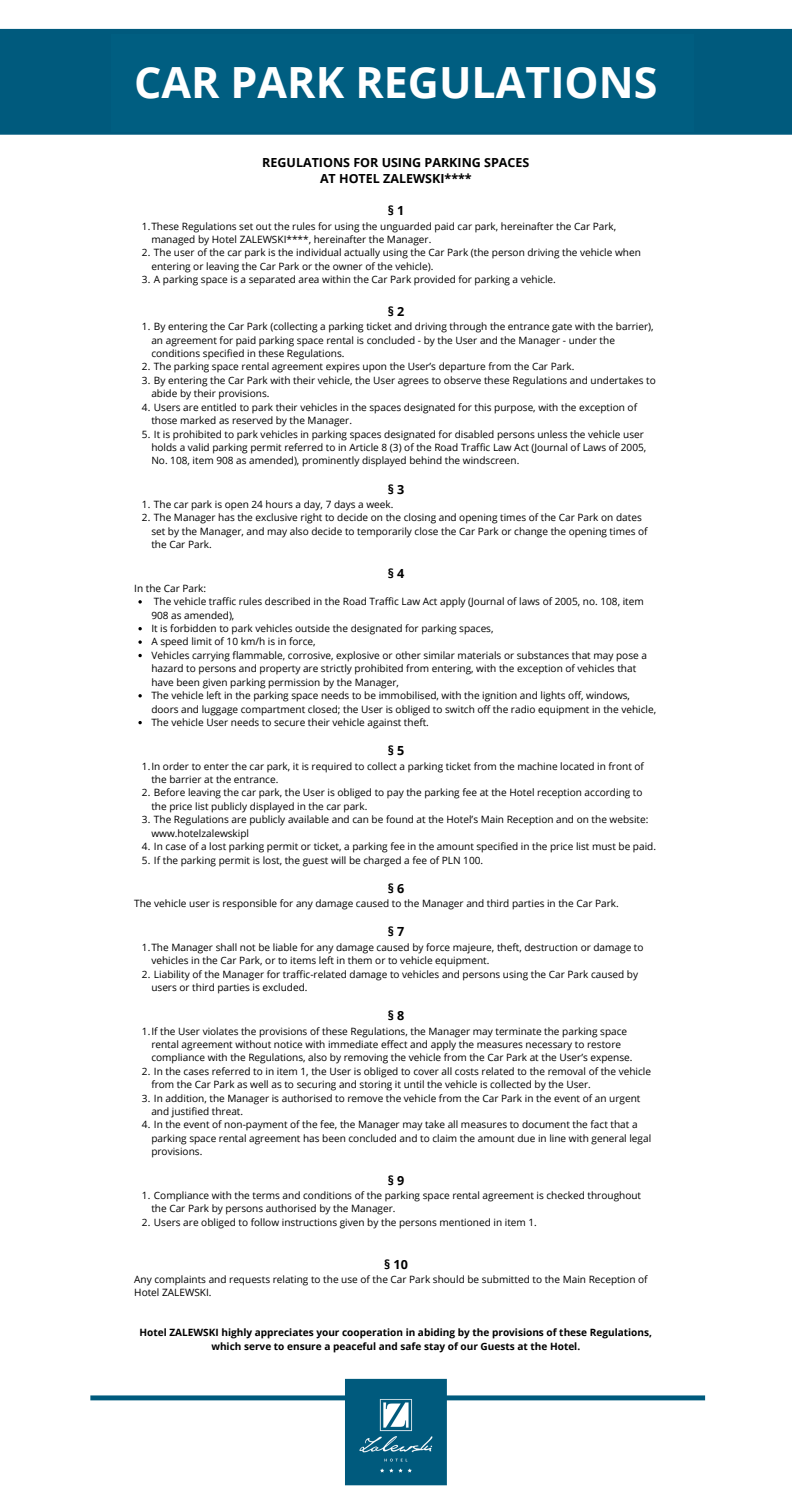
<style>
.page{position:relative;width:792px;height:1500px;background:#fff}
.page>*{position:absolute;margin:0;border:0;box-sizing:border-box;transform-origin:0 0}
.t1{font:700 43px "Open Sans";color:#fff}
.t2{font:700 12.5px/16.8px "Open Sans";color:#000;text-align:center}
.t3{font:10px/13.5px "Open Sans";color:#000}
.t4{font:700 10px/13.5px "Open Sans";color:#000;text-align:center}
</style>
<div class="page">
<img style="left:0;top:28px;width:791px;height:1458px">
<div style="left:111px;top:35px;width:582px;height:97px;background:#005e81"></div>
<div style="left:66px;top:146px;width:659px;height:1223px;background:#fff"></div>
<svg style="left:138px;top:600px;width:4px;height:4px"></svg>
<svg style="left:138px;top:627px;width:4px;height:3px"></svg>
<svg style="left:138px;top:640px;width:4px;height:4px"></svg>
<svg style="left:138px;top:654px;width:4px;height:3px"></svg>
<svg style="left:138px;top:694px;width:4px;height:3px"></svg>
<svg style="left:138px;top:721px;width:4px;height:3px"></svg>
<h1 class="t1" style="left:134px;top:52px;width:525px">CAR PARK REGULATIONS</h1>
<h2 class="t2" style="left:262px;top:153px;width:268px">REGULATIONS FOR USING PARKING SPACES<br>AT HOTEL ZALEWSKI****</h2>
<h3 class="t2" style="left:387px;top:202px;width:18px">§ 1</h3>
<p class="t3" style="left:151px;top:219px;width:466px;text-indent:-9px">1.These Regulations set out the rules for using the unguarded paid car park, hereinafter the Car Park, managed by Hotel ZALEWSKI****, hereinafter the Manager.</p>
<p class="t3" style="left:151px;top:246px;width:491px;text-indent:-9px">2. The user of the car park is the individual actually using the Car Park (the person driving the vehicle when entering or leaving the Car Park or the owner of the vehicle).</p>
<p class="t3" style="left:142px;top:273px;width:415px">3. A parking space is a separated area within the Car Park provided for parking a vehicle.</p>
<h3 class="t2" style="left:387px;top:303px;width:18px">§ 2</h3>
<p class="t3" style="left:151px;top:320px;width:503px;text-indent:-9px">1. By entering the Car Park (collecting a parking ticket and driving through the entrance gate with the barrier), an agreement for paid parking space rental is concluded - by the User and the Manager - under the conditions specified in these Regulations.</p>
<p class="t3" style="left:142px;top:360px;width:434px">2. The parking space rental agreement expires upon the User’s departure from the Car Park.</p>
<p class="t3" style="left:151px;top:373px;width:506px;text-indent:-9px">3. By entering the Car Park with their vehicle, the User agrees to observe these Regulations and undertakes to abide by their provisions.</p>
<p class="t3" style="left:151px;top:400px;width:487px;text-indent:-9px">4. Users are entitled to park their vehicles in the spaces designated for this purpose, with the exception of those marked as reserved by the Manager.</p>
<p class="t3" style="left:151px;top:427px;width:496px;text-indent:-9px">5. It is prohibited to park vehicles in parking spaces designated for disabled persons unless the vehicle user holds a valid parking permit referred to in Article 8 (3) of the Road Traffic Law Act (Journal of Laws of 2005,<br>No. 108, item 908 as amended), prominently displayed behind the windscreen.</p>
<p class="t2" style="left:387px;top:480px;width:18px">§ 3</p>
<h3 class="t3" style="left:142px;top:497px;width:253px">1. The car park is open 24 hours a day, 7 days a week.</h3>
<p class="t3" style="left:151px;top:511px;width:497px;text-indent:-9px">2. The Manager has the exclusive right to decide on the closing and opening times of the Car Park on dates set by the Manager, and may also decide to temporarily close the Car Park or change the opening times of the Car Park.</p>
<p class="t2" style="left:387px;top:564px;width:18px">§ 4</p>
<p class="t3" style="left:134px;top:581px;width:73px">In the Car Park:</p>
<p class="t3" style="left:151px;top:595px;width:494px">The vehicle traffic rules described in the Road Traffic Law Act apply (Journal of laws of 2005, no. 108, item<br>908 as amended),</p>
<p class="t3" style="left:151px;top:621px;width:343px">It is forbidden to park vehicles outside the designated for parking spaces,</p>
<p class="t3" style="left:151px;top:635px;width:166px">A speed limit of 10 km/h is in force,</p>
<p class="t3" style="left:151px;top:648px;width:497px">Vehicles carrying flammable, corrosive, explosive or other similar materials or substances that may pose a hazard to persons and property are strictly prohibited from entering, with the exception of vehicles that have been given parking permission by the Manager,</p>
<p class="t3" style="left:151px;top:689px;width:506px">The vehicle left in the parking space needs to be immobilised, with the ignition and lights off, windows, doors and luggage compartment closed; the User is obliged to switch off the radio equipment in the vehicle,</p>
<p class="t3" style="left:151px;top:715px;width:279px">The vehicle User needs to secure their vehicle against theft.</p>
<p class="t2" style="left:387px;top:742px;width:18px">§ 5</p>
<h3 class="t3" style="left:151px;top:759px;width:494px;text-indent:-9px">1.In order to enter the car park, it is required to collect a parking ticket from the machine located in front of the barrier at the entrance.</h3>
<p class="t3" style="left:151px;top:786px;width:492px;text-indent:-9px">2. Before leaving the car park, the User is obliged to pay the parking fee at the Hotel reception according to the price list publicly displayed in the car park.</p>
<p class="t3" style="left:151px;top:813px;width:498px;text-indent:-9px">3. The Regulations are publicly available and can be found at the Hotel’s Main Reception and on the website: www.hotelzalewskipl</p>
<p class="t3" style="left:142px;top:839px;width:515px">4. In case of a lost parking permit or ticket, a parking fee in the amount specified in the price list must be paid.</p>
<p class="t3" style="left:142px;top:853px;width:342px">5. If the parking permit is lost, the guest will be charged a fee of PLN 100.</p>
<p class="t2" style="left:387px;top:880px;width:18px">§ 6</p>
<p class="t3" style="left:134px;top:896px;width:486px">The vehicle user is responsible for any damage caused to the Manager and third parties in the Car Park.</p>
<p class="t2" style="left:387px;top:923px;width:18px">§ 7</p>
<h3 class="t3" style="left:151px;top:940px;width:493px;text-indent:-9px">1.The Manager shall not be liable for any damage caused by force majeure, theft, destruction or damage to vehicles in the Car Park, or to items left in them or to vehicle equipment.</h3>
<p class="t3" style="left:151px;top:967px;width:488px;text-indent:-9px">2. Liability of the Manager for traffic-related damage to vehicles and persons using the Car Park caused by users or third parties is excluded.</p>
<p class="t2" style="left:387px;top:1007px;width:18px">§ 8</p>
<h3 class="t3" style="left:151px;top:1024px;width:482px;text-indent:-9px">1.If the User violates the provisions of these Regulations, the Manager may terminate the parking space rental agreement without notice with immediate effect and apply the measures necessary to restore compliance with the Regulations, also by removing the vehicle from the Car Park at the User’s expense.</h3>
<p class="t3" style="left:151px;top:1064px;width:501px;text-indent:-9px">2. In the cases referred to in item 1, the User is obliged to cover all costs related to the removal of the vehicle from the Car Park as well as to securing and storing it until the vehicle is collected by the User.</p>
<p class="t3" style="left:151px;top:1091px;width:490px;text-indent:-9px">3. In addition, the Manager is authorised to remove the vehicle from the Car Park in the event of an urgent and justified threat.</p>
<p class="t3" style="left:151px;top:1118px;width:501px;text-indent:-9px">4. In the event of non-payment of the fee, the Manager may take all measures to document the fact that a parking space rental agreement has been concluded and to claim the amount due in line with general legal provisions.</p>
<p class="t2" style="left:387px;top:1171px;width:18px">§ 9</p>
<h3 class="t3" style="left:151px;top:1188px;width:491px;text-indent:-9px">1. Compliance with the terms and conditions of the parking space rental agreement is checked throughout the Car Park by persons authorised by the Manager.</h3>
<p class="t3" style="left:142px;top:1215px;width:396px">2. Users are obliged to follow instructions given by the persons mentioned in item 1.</p>
<p class="t2" style="left:384px;top:1255px;width:25px">§ 10</p>
<p class="t3" style="left:134px;top:1272px;width:514px">Any complaints and requests relating to the use of the Car Park should be submitted to the Main Reception of<br>Hotel ZALEWSKI.</p>
<p class="t4" style="left:139px;top:1326px;width:514px">Hotel ZALEWSKI highly appreciates your cooperation in abiding by the provisions of these Regulations, which serve to ensure a peaceful and safe stay of our Guests at the Hotel.</p>
</div>
